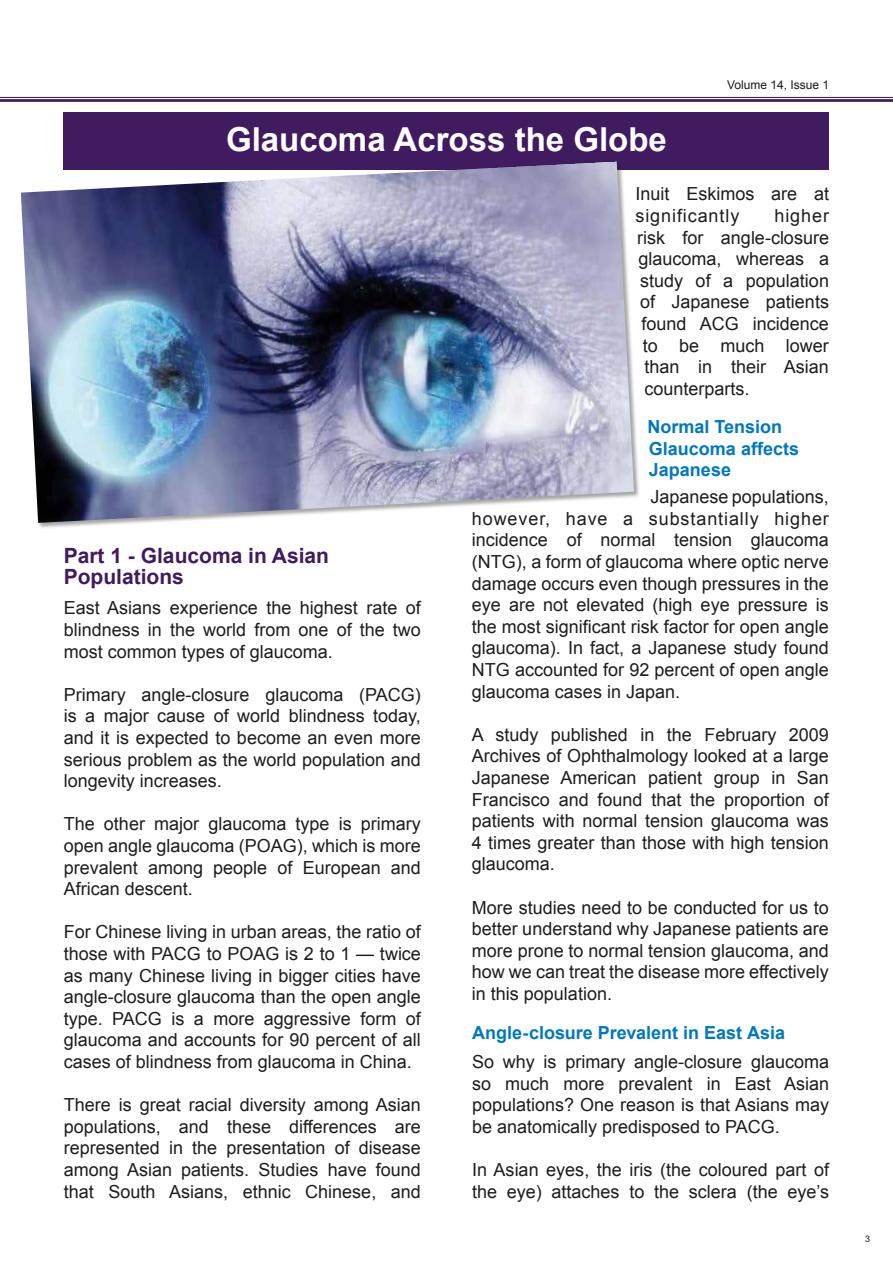
<style>
.page{position:relative;width:893px;height:1263px;background:#fff}
.page>*{position:absolute;margin:0;border:0;box-sizing:border-box;transform-origin:0 0}
.t1{font:700 33px "Arial";color:#fff}
.t2{font:700 21px/21.6px "Arial";color:#411b60}
.t3{font:18px/21.6px "Arial";color:#1d1d1b;text-align:justify}
.t4{font:700 18px/21.6px "Arial";color:#0078bf}
.t5{font:12px "Arial";color:#1d1d1b}
.t6{font:9px "Arial";color:#1d1d1b}
</style>
<div class="page">
<hr style="left:0;top:97px;width:893px;height:1px;background:#411b60">
<hr style="left:0;top:99px;width:893px;height:3px;background:#411b60">
<div style="left:64px;top:112px;width:765px;height:57px;background:#411b60"></div>
<div style="left:21px;top:161px;width:620px;height:368px;background:#1d1d1b;opacity:.4"></div>
<img style="left:21px;top:161px;width:613px;height:362px">
<h1 class="t1" style="left:226px;top:117px;width:442px">Glaucoma Across the Globe</h1>
<p class="t5" style="left:727px;top:76px;width:104px">Volume 14, Issue 1</p>
<p class="t2" style="left:64px;top:545px;width:267px">Part 1 - Glaucoma in Asian<br>Populations</p>
<p class="t3" style="left:64px;top:597px;width:359px">East Asians experience the highest rate of blindness in the world from one of the two most common types of glaucoma.</p>
<p class="t3" style="left:64px;top:684px;width:359px">Primary angle-closure glaucoma (PACG) is a major cause of world blindness today, and it is expected to become an even more serious problem as the world population and longevity increases.</p>
<p class="t3" style="left:64px;top:813px;width:359px">The other major glaucoma type is primary open angle glaucoma (POAG), which is more prevalent among people of European and African descent.</p>
<p class="t3" style="left:64px;top:921px;width:359px">For Chinese living in urban areas, the ratio of those with PACG to POAG is 2 to 1 — twice as many Chinese living in bigger cities have angle-closure glaucoma than the open angle type. PACG is a more aggressive form of glaucoma and accounts for 90 percent of all cases of blindness from glaucoma in China.</p>
<p class="t3" style="left:64px;top:1094px;width:359px">There is great racial diversity among Asian populations, and these differences are represented in the presentation of disease among Asian patients. Studies have found that South Asians, ethnic Chinese, and</p>
<p class="t3" style="left:635px;top:183px;width:195px">Inuit Eskimos are at significantly</p>
<p class="t3" style="left:774px;top:205px;width:56px">higher</p>
<p class="t3" style="left:637px;top:227px;width:193px">risk for angle-closure</p>
<p class="t3" style="left:638px;top:248px;width:192px">glaucoma, whereas a</p>
<p class="t3" style="left:640px;top:270px;width:190px">study of a population</p>
<p class="t3" style="left:640px;top:291px;width:190px">of Japanese patients</p>
<p class="t3" style="left:641px;top:313px;width:189px">found ACG incidence</p>
<p class="t3" style="left:643px;top:335px;width:187px">to be much lower</p>
<p class="t3" style="left:644px;top:356px;width:186px">than in their Asian</p>
<p class="t3" style="left:644px;top:378px;width:107px">counterparts.</p>
<p class="t4" style="left:647px;top:416px;width:153px">Normal Tension<br>Glaucoma affects<br>Japanese</p>
<p class="t3" style="left:472px;top:486px;width:358px;text-indent:179px">Japanese populations, however, have a substantially higher incidence of normal tension glaucoma (NTG), a form of glaucoma where optic nerve damage occurs even though pressures in the eye are not elevated (high eye pressure is the most significant risk factor for open angle glaucoma). In fact, a Japanese study found NTG accounted for 92 percent of open angle glaucoma cases in Japan.</p>
<p class="t3" style="left:472px;top:724px;width:358px">A study published in the February 2009<br>Archives of Ophthalmology looked at a large Japanese American patient group in San Francisco and found that the proportion of patients with normal tension glaucoma was 4 times greater than those with high tension glaucoma.</p>
<p class="t3" style="left:472px;top:897px;width:358px">More studies need to be conducted for us to better understand why Japanese patients are more prone to normal tension glaucoma, and how we can treat the disease more effectively in this population.</p>
<p class="t4" style="left:472px;top:1022px;width:314px">Angle-closure Prevalent in East Asia</p>
<p class="t3" style="left:472px;top:1051px;width:359px">So why is primary angle-closure glaucoma so much more prevalent in East Asian populations? One reason is that Asians may be anatomically predisposed to PACG.</p>
<p class="t3" style="left:472px;top:1159px;width:359px">In Asian eyes, the iris (the coloured part of the eye) attaches to the sclera (the eye’s</p>
<p class="t6" style="left:865px;top:1233px;width:7px">3</p>
</div>
